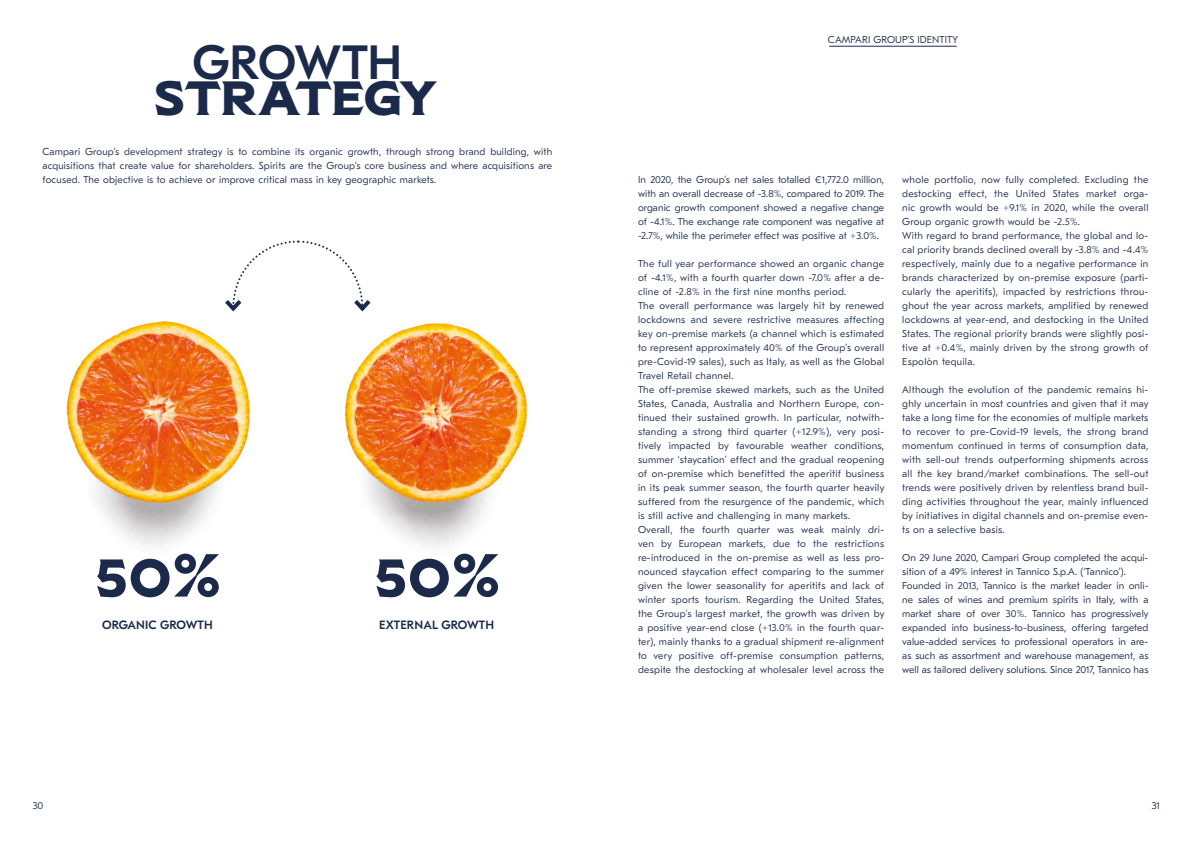
<style>
.page{position:relative;width:1191px;height:842px;background:#fff}
.page>*{position:absolute;margin:0;border:0;box-sizing:border-box;transform-origin:0 0}
.t1{font:700 53px "Campari";color:#1b294a}
.t2{font:700 48px "Campari";letter-spacing:-.025em;color:#1b294a}
.t3{font:500 48px "GT Eesti Text";letter-spacing:-.01em;color:#1b294a}
.t4{font:500 12px "GT Eesti Text";letter-spacing:.01em;color:#1b294a}
.t5{font:300 10px/14px "GT Eesti Text";letter-spacing:.03em;color:#1b294a;text-align:justify}
.t6{font:300 10px/14px "GT Eesti Text";letter-spacing:.01em;color:#1b294a}
</style>
<div class="page">
<hr style="left:829px;top:46px;width:127px;height:1px;background:#1b294a">
<img style="left:66px;top:321px;width:186px;height:225px">
<img style="left:344px;top:322px;width:184px;height:225px">
<svg style="left:225px;top:240px;width:146px;height:72px"></svg>
<h2 class="t3" style="left:192px;top:36px;width:211px">GROWTH</h2>
<h2 class="t2" style="left:154px;top:66px;width:284px">STRATEGY</h2>
<p class="t5" style="left:43px;top:144px;width:511px">Campari Group’s development strategy is to combine its organic growth, through strong brand building, with acquisitions that create value for shareholders. Spirits are the Group’s core business and where acquisitions are focused. The objective is to achieve or improve critical mass in key geographic markets.</p>
<h1 class="t1" style="left:94px;top:543px;width:128px">50%</h1>
<h1 class="t1" style="left:373px;top:543px;width:128px">50%</h1>
<p class="t4" style="left:379px;top:618px;width:116px">EXTERNAL GROWTH</p>
<p class="t4" style="left:102px;top:618px;width:112px">ORGANIC GROWTH</p>
<p class="t6" style="left:828px;top:32px;width:131px">CAMPARI GROUP'S IDENTITY</p>
<p class="t5" style="left:638px;top:172px;width:248px">In 2020, the Group’s net sales totalled €1,772.0 million, with an overall decrease of -3.8%, compared to 2019. The organic growth component showed a negative change of -4.1%. The exchange rate component was negative at -2.7%, while the perimeter effect was positive at +3.0%.</p>
<p class="t5" style="left:638px;top:256px;width:248px;text-align:left">The full year performance showed an organic change of -4.1%, with a fourth quarter down -7.0% after a de&shy;cline of -2.8% in the first nine months period.<br>The overall performance was largely hit by renewed lockdowns and severe restrictive measures affecting key on-premise markets (a channel which is estimated to represent approximately 40% of the Group’s overall pre-Covid-19 sales), such as Italy, as well as the Global Travel Retail channel.<br>The off-premise skewed markets, such as the United States, Canada, Australia and Northern Europe, con&shy;tinued their sustained growth. In particular, notwith&shy;standing a strong third quarter (+12.9%), very posi&shy;tively impacted by favourable weather conditions, summer ‘staycation’ effect and the gradual reopening of on-premise which benefitted the aperitif business in its peak summer season, the fourth quarter heavily suffered from the resurgence of the pandemic, which is still active and challenging in many markets.<br>Overall, the fourth quarter was weak mainly dri&shy;ven by European markets, due to the restrictions re-introduced in the on-premise as well as less pro&shy;nounced staycation effect comparing to the summer given the lower seasonality for aperitifs and lack of winter sports tourism. Regarding the United States, the Group’s largest market, the growth was driven by a positive year-end close (+13.0% in the fourth quar&shy;ter), mainly thanks to a gradual shipment re-alignment to very positive off-premise consumption patterns, despite the destocking at wholesaler level across the</p>
<p class="t5" style="left:902px;top:172px;width:248px;text-align:left">whole portfolio, now fully completed. Excluding the destocking effect, the United States market orga&shy;nic growth would be +9.1% in 2020, while the overall Group organic growth would be -2.5%.<br>With regard to brand performance, the global and lo&shy;cal priority brands declined overall by -3.8% and -4.4% respectively, mainly due to a negative performance in brands characterized by on-premise exposure (parti&shy;cularly the aperitifs), impacted by restrictions throu&shy;ghout the year across markets, amplified by renewed lockdowns at year-end, and destocking in the United States. The regional priority brands were slightly posi&shy;tive at +0.4%, mainly driven by the strong growth of Espolòn tequila.</p>
<p class="t5" style="left:902px;top:382px;width:248px">Although the evolution of the pandemic remains hi&shy;ghly uncertain in most countries and given that it may take a long time for the economies of multiple markets to recover to pre-Covid-19 levels, the strong brand momentum continued in terms of consumption data, with sell-out trends outperforming shipments across all the key brand/market combinations. The sell-out trends were positively driven by relentless brand buil&shy;ding activities throughout the year, mainly influenced by initiatives in digital channels and on-premise even&shy;ts on a selective basis.</p>
<p class="t6" style="left:902px;top:550px;width:248px">On 29 June 2020, Campari Group completed the acqui&shy;sition of a 49% interest in Tannico S.p.A. (‘Tannico’).<br>Founded in 2013, Tannico is the market leader in onli&shy;ne sales of wines and premium spirits in Italy, with a market share of over 30%. Tannico has progressively expanded into business-to-business, offering targeted value-added services to professional operators in are&shy;as such as assortment and warehouse management, as well as tailored delivery solutions. Since 2017, Tannico has</p>
<p class="t5" style="left:33px;top:798px;width:12px">30</p>
<p class="t5" style="left:1151px;top:798px;width:9px">31</p>
</div>
